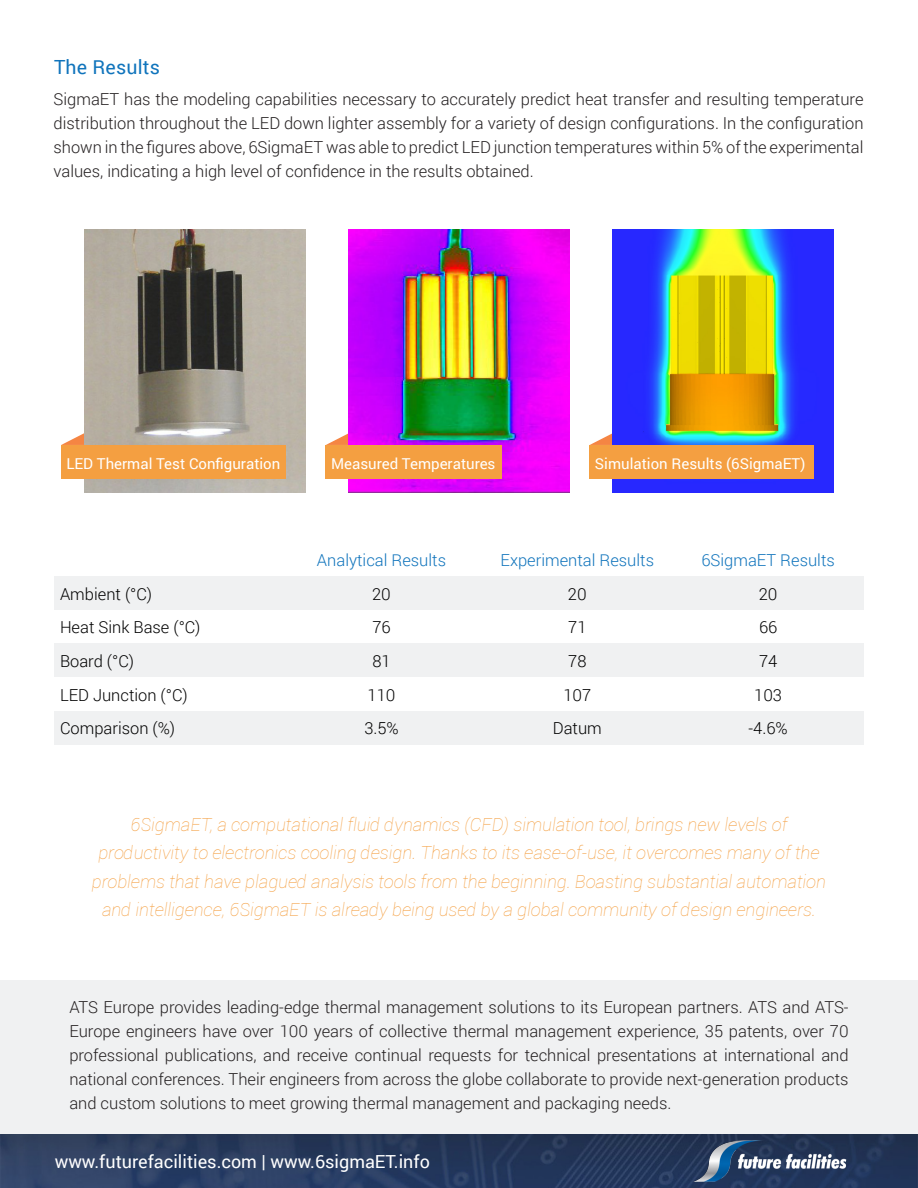
<style>
.page{position:relative;width:918px;height:1188px;background:#fff}
.page>*{position:absolute;margin:0;border:0;box-sizing:border-box;transform-origin:0 0}
.SubHeading{font:19.5px "Roboto";letter-spacing:.01em;color:#1074bc}
.Table_Headings{font:italic 100 18px/28.5px "Roboto";color:#f49f41;text-align:center}
.t1{font:18px "Roboto";color:#fff}
.Second_Paragraph_Onw{font:300 16.5px/24px "Roboto";color:#231f20;text-align:justify}
.Table_Headings-2{font:300 16.5px "Roboto";color:#000}
.Table_Headings-3{font:300 16.5px "Roboto";color:#1074bc}
.t2{font:15px "Roboto";color:#fff}
</style>
<div class="page">
<svg style="left:61px;top:433px;width:23px;height:12px"></svg>
<svg style="left:326px;top:433px;width:22px;height:12px"></svg>
<svg style="left:590px;top:433px;width:22px;height:12px"></svg>
<img style="left:84px;top:229px;width:221px;height:263px">
<img style="left:348px;top:229px;width:222px;height:263px">
<img style="left:613px;top:229px;width:221px;height:263px">
<div style="left:61px;top:445px;width:225px;height:34px;background:#f49f41"></div>
<div style="left:326px;top:445px;width:176px;height:34px;background:#f49f41"></div>
<div style="left:590px;top:445px;width:224px;height:34px;background:#f49f41"></div>
<div style="left:54px;top:576px;width:810px;height:34px;background:#f0f1f2"></div>
<div style="left:54px;top:644px;width:810px;height:33px;background:#f0f1f2"></div>
<div style="left:54px;top:711px;width:810px;height:34px;background:#f0f1f2"></div>
<img style="left:0;top:1134px;width:918px;height:54px">
<img style="left:693px;top:1141px;width:156px;height:40px">
<div style="left:0;top:981px;width:918px;height:153px;background:#f0f1f2"></div>
<p class="SubHeading" style="left:54px;top:54px;width:108px">The Results</p>
<p class="Second_Paragraph_Onw" style="left:54px;top:87px;width:812px">SigmaET has the modeling capabilities necessary to accurately predict heat transfer and resulting temperature distribution throughout the LED down lighter assembly for a variety of design configurations. In the configuration shown in the figures above, 6SigmaET was able to predict LED junction temperatures within 5% of the experimental values, indicating a high level of confidence in the results obtained.</p>
<p class="t2" style="left:66px;top:453px;width:215px">LED Thermal Test Configuration</p>
<p class="t2" style="left:331px;top:453px;width:166px">Measured Temperatures</p>
<p class="t2" style="left:595px;top:453px;width:212px">Simulation Results (6SigmaET)</p>
<p class="Table_Headings-2" style="left:60px;top:582px;width:94px">Ambient (°C)</p>
<p class="Table_Headings-2" style="left:60px;top:616px;width:142px">Heat Sink Base (°C)</p>
<p class="Table_Headings-2" style="left:60px;top:650px;width:75px">Board (°C)</p>
<p class="Table_Headings-2" style="left:60px;top:683px;width:129px">LED Junction (°C)</p>
<p class="Table_Headings-2" style="left:60px;top:717px;width:117px">Comparison (%)</p>
<p class="Table_Headings-3" style="left:501px;top:548px;width:155px">Experimental Results</p>
<p class="Table_Headings-3" style="left:701px;top:549px;width:135px">6SigmaET Results</p>
<p class="Table_Headings-3" style="left:317px;top:549px;width:131px">Analytical Results</p>
<p class="Table_Headings-2" style="left:372px;top:582px;width:20px">20</p>
<p class="Table_Headings-2" style="left:568px;top:582px;width:20px">20</p>
<p class="Table_Headings-2" style="left:759px;top:582px;width:20px">20</p>
<p class="Table_Headings-2" style="left:372px;top:616px;width:20px">76</p>
<p class="Table_Headings-2" style="left:568px;top:616px;width:20px">71</p>
<p class="Table_Headings-2" style="left:759px;top:616px;width:20px">66</p>
<p class="Table_Headings-2" style="left:372px;top:650px;width:20px">81</p>
<p class="Table_Headings-2" style="left:568px;top:650px;width:20px">78</p>
<p class="Table_Headings-2" style="left:759px;top:650px;width:20px">74</p>
<p class="Table_Headings-2" style="left:368px;top:683px;width:29px">110</p>
<p class="Table_Headings-2" style="left:563px;top:683px;width:29px">107</p>
<p class="Table_Headings-2" style="left:754px;top:683px;width:29px">103</p>
<p class="Table_Headings-2" style="left:364px;top:717px;width:36px">3.5%</p>
<p class="Table_Headings-2" style="left:553px;top:717px;width:50px">Datum</p>
<p class="Table_Headings-2" style="left:749px;top:717px;width:41px">-4.6%</p>
<p class="Table_Headings" style="left:92px;top:810px;width:736px">6SigmaET, a computational fluid dynamics (CFD) simulation tool, brings new levels of productivity to electronics cooling design. Thanks to its ease-of-use, it overcomes many of the problems that have plagued analysis tools from the beginning. Boasting substantial automation and intelligence, 6SigmaET is already being used by a global community of design engineers.</p>
<p class="Second_Paragraph_Onw" style="left:69px;top:995px;width:781px">ATS Europe provides leading-edge thermal management solutions to its European partners. ATS and ATS-Europe engineers have over 100 years of collective thermal management experience, 35 patents, over 70 professional publications, and receive continual requests for technical presentations at international and national conferences. Their engineers from across the globe collaborate to provide next-generation products and custom solutions to meet growing thermal management and packaging needs.</p>
<p class="t1" style="left:55px;top:1149px;width:377px">www.futurefacilities.com | www.6sigmaET.info</p>
</div>
